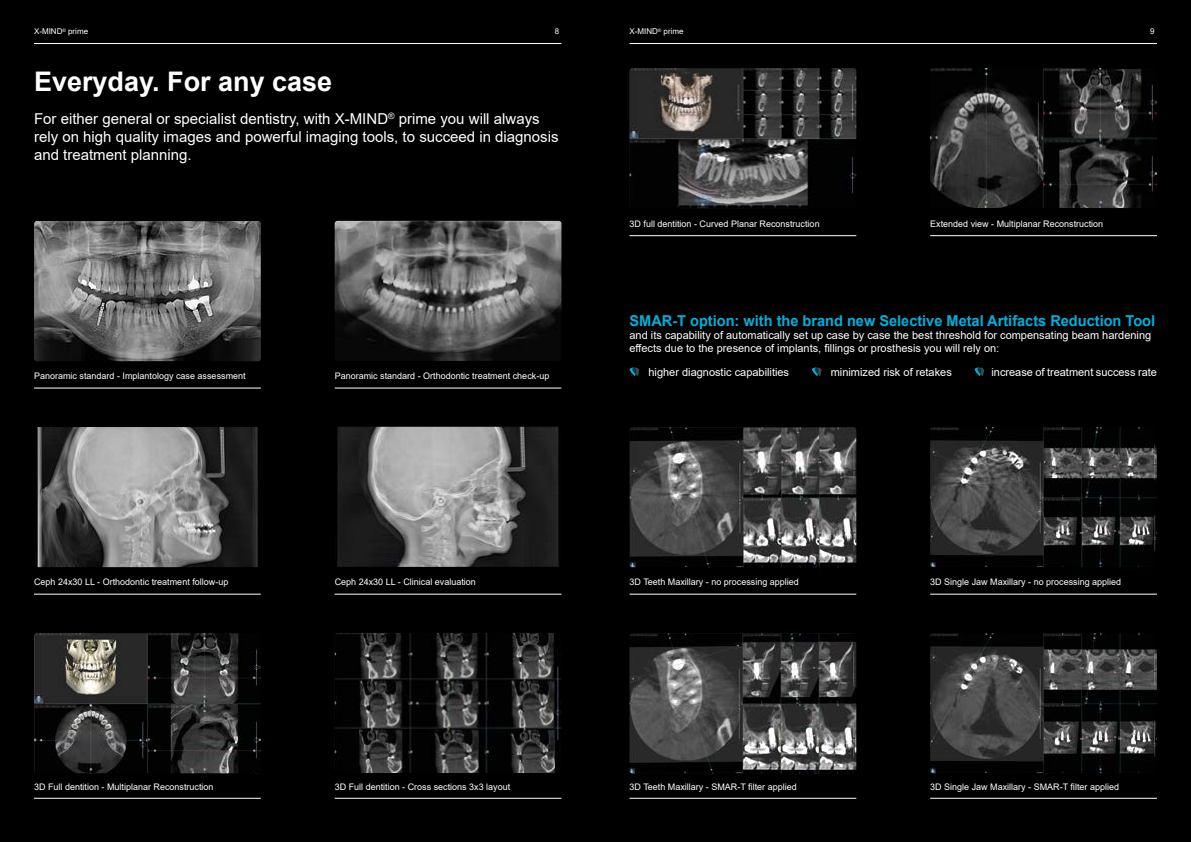
<style>
.page{position:relative;width:1191px;height:842px;background:#000}
.page>*{position:absolute;margin:0;border:0;box-sizing:border-box;transform-origin:0 0}
.t1{font:700 27px "Arial";color:#fff}
.t2{font:15px/18px "Arial";color:#fff}
.t3{font:700 15px "Arial";color:#00b0db}
.t4{font:11px/13.2px "Arial";color:#fff}
.t5{font:9px "Arial";color:#fff}
.t6{font:8px "Arial";color:#fff}
</style>
<div class="page">
<hr style="left:629px;top:43px;width:528px;height:1px;background:#fff">
<hr style="left:34px;top:43px;width:527px;height:1px;background:#fff">
<img style="left:34px;top:221px;width:227px;height:140px">
<img style="left:335px;top:221px;width:226px;height:140px">
<img style="left:37px;top:427px;width:221px;height:140px">
<img style="left:337px;top:427px;width:222px;height:140px">
<img style="left:34px;top:633px;width:227px;height:140px">
<img style="left:335px;top:633px;width:226px;height:140px">
<img style="left:629px;top:427px;width:227px;height:140px">
<img style="left:930px;top:427px;width:227px;height:140px">
<img style="left:629px;top:633px;width:227px;height:140px">
<img style="left:930px;top:633px;width:227px;height:140px">
<img style="left:629px;top:68px;width:227px;height:140px">
<img style="left:930px;top:68px;width:227px;height:140px">
<hr style="left:34px;top:388px;width:227px;height:1px;background:#fff">
<hr style="left:629px;top:235px;width:227px;height:1px;background:#fff">
<hr style="left:34px;top:594px;width:227px;height:1px;background:#fff">
<hr style="left:629px;top:594px;width:227px;height:1px;background:#fff">
<hr style="left:34px;top:798px;width:227px;height:1px;background:#fff">
<hr style="left:629px;top:798px;width:227px;height:1px;background:#fff">
<hr style="left:335px;top:388px;width:226px;height:1px;background:#fff">
<hr style="left:930px;top:235px;width:227px;height:1px;background:#fff">
<hr style="left:335px;top:594px;width:226px;height:1px;background:#fff">
<hr style="left:930px;top:594px;width:227px;height:1px;background:#fff">
<hr style="left:335px;top:798px;width:226px;height:1px;background:#fff">
<hr style="left:930px;top:798px;width:227px;height:1px;background:#fff">
<svg style="left:629px;top:367px;width:10px;height:9px"></svg>
<svg style="left:812px;top:367px;width:9px;height:9px"></svg>
<svg style="left:974px;top:367px;width:10px;height:9px"></svg>
<p class="t6" style="left:34px;top:26px;width:56px">X-MIND<sup>®</sup> prime</p>
<p class="t6" style="left:555px;top:26px;width:6px">8</p>
<p class="t6" style="left:1150px;top:26px;width:6px">9</p>
<h1 class="t1" style="left:34px;top:62px;width:300px">Everyday. For any case</h1>
<h2 class="t2" style="left:34px;top:110px;width:526px">For either general or specialist dentistry, with X-MIND<sup>®</sup> prime you will always rely on high quality images and powerful imaging tools, to succeed in diagnosis and treatment planning.</h2>
<p class="t6" style="left:629px;top:26px;width:56px">X-MIND<sup>®</sup> prime</p>
<p class="t5" style="left:629px;top:218px;width:192px">3D full dentition - Curved Planar Reconstruction</p>
<p class="t5" style="left:930px;top:218px;width:175px">Extended view - Multiplanar Reconstruction</p>
<p class="t5" style="left:34px;top:370px;width:213px">Panoramic standard - Implantology case assessment</p>
<p class="t5" style="left:335px;top:370px;width:216px">Panoramic standard - Orthodontic treatment check-up</p>
<h2 class="t3" style="left:629px;top:310px;width:527px">SMAR-T option: with the brand new Selective Metal Artifacts Reduction Tool</h2>
<p class="t4" style="left:629px;top:329px;width:523px">and its capability of automatically set up case by case the best threshold for compensating beam hardening effects due to the presence of implants, fillings or prosthesis you will rely on:</p>
<p class="t4" style="left:648px;top:365px;width:142px">higher diagnostic capabilities</p>
<p class="t4" style="left:830px;top:365px;width:123px">minimized risk of retakes</p>
<p class="t4" style="left:991px;top:365px;width:167px">increase of treatment success rate</p>
<p class="t5" style="left:34px;top:576px;width:196px">Ceph 24x30 LL - Orthodontic treatment follow-up</p>
<p class="t5" style="left:629px;top:576px;width:171px">3D Teeth Maxillary - no processing applied</p>
<p class="t5" style="left:335px;top:576px;width:143px">Ceph 24x30 LL - Clinical evaluation</p>
<p class="t5" style="left:930px;top:576px;width:193px">3D Single Jaw Maxillary - no processing applied</p>
<p class="t5" style="left:34px;top:780px;width:181px">3D Full dentition - Multiplanar Reconstruction</p>
<p class="t5" style="left:629px;top:780px;width:169px">3D Teeth Maxillary - SMAR-T filter applied</p>
<p class="t5" style="left:335px;top:780px;width:177px">3D Full dentition - Cross sections 3x3 layout</p>
<p class="t5" style="left:930px;top:780px;width:190px">3D Single Jaw Maxillary - SMAR-T filter applied</p>
</div>
